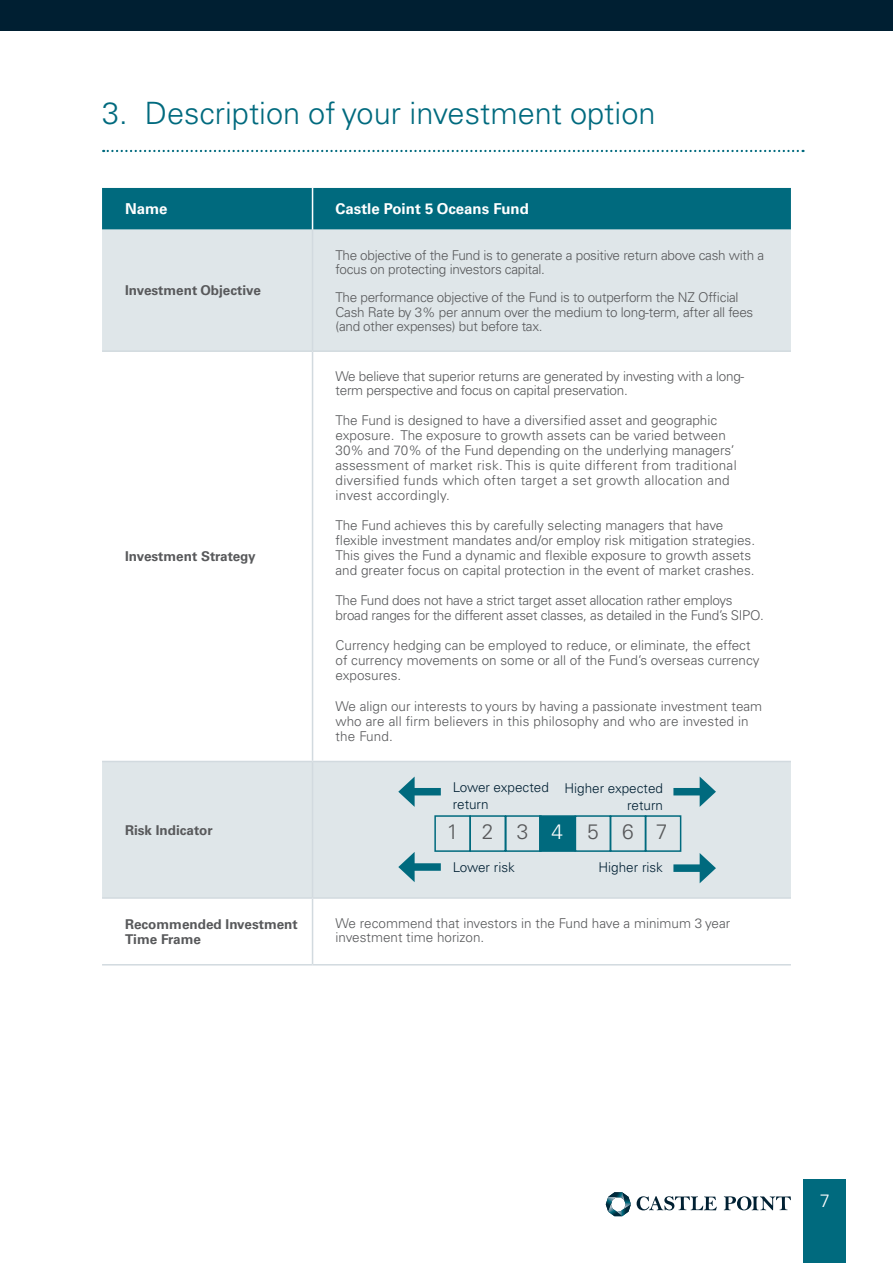
<style>
.page{position:relative;width:893px;height:1263px;background:#fff}
.page>*{position:absolute;margin:0;border:0;box-sizing:border-box;transform-origin:0 0}
.t1{font:300 30.75px "Univers LT Pro 45";color:#006a7e}
.t2{font:300 21px "Univers LT Pro 45";letter-spacing:1.11em;color:#58595b}
.t3{font:300 18px "Univers LT Pro 45";color:#fff}
.t4{font:700 15px "Univers LT Pro 65";color:#fff}
.t5{font:300 13.5px/15px "Univers LT Pro 45";color:#58595b}
.t6{font:300 13.5px/14.2px "Univers LT Pro 45";letter-spacing:-.02em;color:#58595b}
.t7{font:700 13.5px/15px "Univers LT Pro 65";color:#58595b}
.t8{font:300 13.5px/16.2px "Univers LT Pro 45";color:#001f32}
.s1{color:#fff}
</style>
<div class="page">
<div style="left:804px;top:1180px;width:42px;height:83px;background:#006a7e"></div>
<div style="left:0;top:0;width:893px;height:30px;background:#001f32"></div>
<svg style="left:724px;top:1196px;width:67px;height:14px"></svg>
<svg style="left:606px;top:1192px;width:111px;height:25px"></svg>
<div style="left:102px;top:188px;width:689px;height:42px;background:#006a7e"></div>
<svg style="left:102px;top:230px;width:689px;height:667px"></svg>
<hr style="left:312px;top:188px;width:1px;height:42px;background:#fff">
<hr style="left:312px;top:230px;width:1px;height:120px;background:#d2dadf">
<hr style="left:102px;top:350px;width:211px;height:2px;background:#d2dadf">
<hr style="left:313px;top:350px;width:478px;height:2px;background:#d2dadf">
<hr style="left:312px;top:352px;width:1px;height:409px;background:#d2dadf">
<hr style="left:102px;top:761px;width:211px;height:1px;background:#d2dadf">
<hr style="left:313px;top:761px;width:478px;height:1px;background:#d2dadf">
<hr style="left:312px;top:762px;width:1px;height:135px;background:#d2dadf">
<hr style="left:102px;top:897px;width:211px;height:2px;background:#d2dadf">
<hr style="left:313px;top:897px;width:478px;height:2px;background:#d2dadf">
<hr style="left:312px;top:899px;width:1px;height:65px;background:#d2dadf">
<hr style="left:102px;top:964px;width:211px;height:1px;background:#d2dadf">
<hr style="left:313px;top:964px;width:478px;height:1px;background:#d2dadf">
<svg style="left:103px;top:150px;width:700px;height:2px"></svg>
<div style="left:408px;top:788px;width:33px;height:7px;background:#006a7e"></div>
<svg style="left:398px;top:776px;width:17px;height:31px"></svg>
<div style="left:673px;top:788px;width:33px;height:7px;background:#006a7e"></div>
<svg style="left:700px;top:776px;width:16px;height:31px"></svg>
<div style="left:673px;top:864px;width:33px;height:8px;background:#006a7e"></div>
<svg style="left:700px;top:853px;width:16px;height:30px"></svg>
<div style="left:408px;top:863px;width:33px;height:8px;background:#006a7e"></div>
<svg style="left:398px;top:852px;width:17px;height:30px"></svg>
<div style="left:434px;top:815px;width:37px;height:37px;border:2px solid #006a7e"></div>
<div style="left:469px;top:815px;width:37px;height:37px;border:2px solid #006a7e"></div>
<div style="left:539px;top:815px;width:37px;height:37px;background:#006a7e;border:2px solid #006a7e"></div>
<div style="left:505px;top:815px;width:37px;height:37px;border:2px solid #006a7e"></div>
<div style="left:575px;top:815px;width:36px;height:37px;border:2px solid #006a7e"></div>
<div style="left:610px;top:815px;width:36px;height:37px;border:2px solid #006a7e"></div>
<div style="left:645px;top:815px;width:36px;height:37px;border:2px solid #006a7e"></div>
<h1 class="t1" style="left:102px;top:95px;width:555px">3. Description of your investment option</h1>
<p class="t4" style="left:125px;top:200px;width:44px">Name</p>
<p class="t4" style="left:336px;top:200px;width:195px">Castle Point 5 Oceans Fund</p>
<p class="t7" style="left:125px;top:283px;width:137px">Investment Objective</p>
<p class="t7" style="left:125px;top:549px;width:132px">Investment Strategy</p>
<p class="t7" style="left:125px;top:822px;width:89px">Risk Indicator</p>
<p class="t6" style="left:336px;top:248px;width:430px">The objective of the Fund is to generate a positive return above cash with a focus on protecting investors capital.</p>
<p class="t6" style="left:336px;top:290px;width:419px">The performance objective of the Fund is to outperform the NZ Official<br>Cash Rate by 3% per annum over the medium to long-term, after all fees (and other expenses) but before tax.</p>
<p class="t6" style="left:336px;top:369px;width:410px">We believe that superior returns are generated by investing with a long&shy;term perspective and focus on capital preservation.</p>
<p class="t5" style="left:336px;top:413px;width:403px">The Fund is designed to have a diversified asset and geographic exposure. The exposure to growth assets can be varied between 30% and 70% of the Fund depending on the underlying managers’ assessment of market risk. This is quite different from traditional diversified funds which often target a set growth allocation and invest accordingly.</p>
<p class="t5" style="left:336px;top:518px;width:421px">The Fund achieves this by carefully selecting managers that have flexible investment mandates and/or employ risk mitigation strategies.<br>This gives the Fund a dynamic and flexible exposure to growth assets and greater focus on capital protection in the event of market crashes.</p>
<p class="t6" style="left:336px;top:593px;width:430px;line-height:15px">The Fund does not have a strict target asset allocation rather employs broad ranges for the different asset classes, as detailed in the Fund’s SIPO.</p>
<p class="t5" style="left:336px;top:638px;width:425px">Currency hedging can be employed to reduce, or eliminate, the effect of currency movements on some or all of the Fund’s overseas currency exposures.</p>
<p class="t5" style="left:336px;top:698px;width:428px">We align our interests to yours by having a passionate investment team who are all firm believers in this philosophy and who are invested in the Fund.</p>
<p class="t8" style="left:453px;top:779px;width:98px">Lower expected return</p>
<p class="t8" style="left:564px;top:780px;width:100px;text-align:right">Higher expected return</p>
<h2 class="t2" style="left:447px;top:819px;width:222px">123<span class="s1">4</span>567</h2>
<p class="t8" style="left:453px;top:859px;width:64px">Lower risk</p>
<p class="t8" style="left:598px;top:859px;width:66px">Higher risk</p>
<p class="t7" style="left:125px;top:916px;width:174px">Recommended Investment<br>Time Frame</p>
<p class="t5" style="left:336px;top:916px;width:396px;line-height:14.2px">We recommend that investors in the Fund have a minimum 3 year investment time horizon.</p>
<h3 class="t3" style="left:820px;top:1190px;width:12px">7</h3>
</div>
